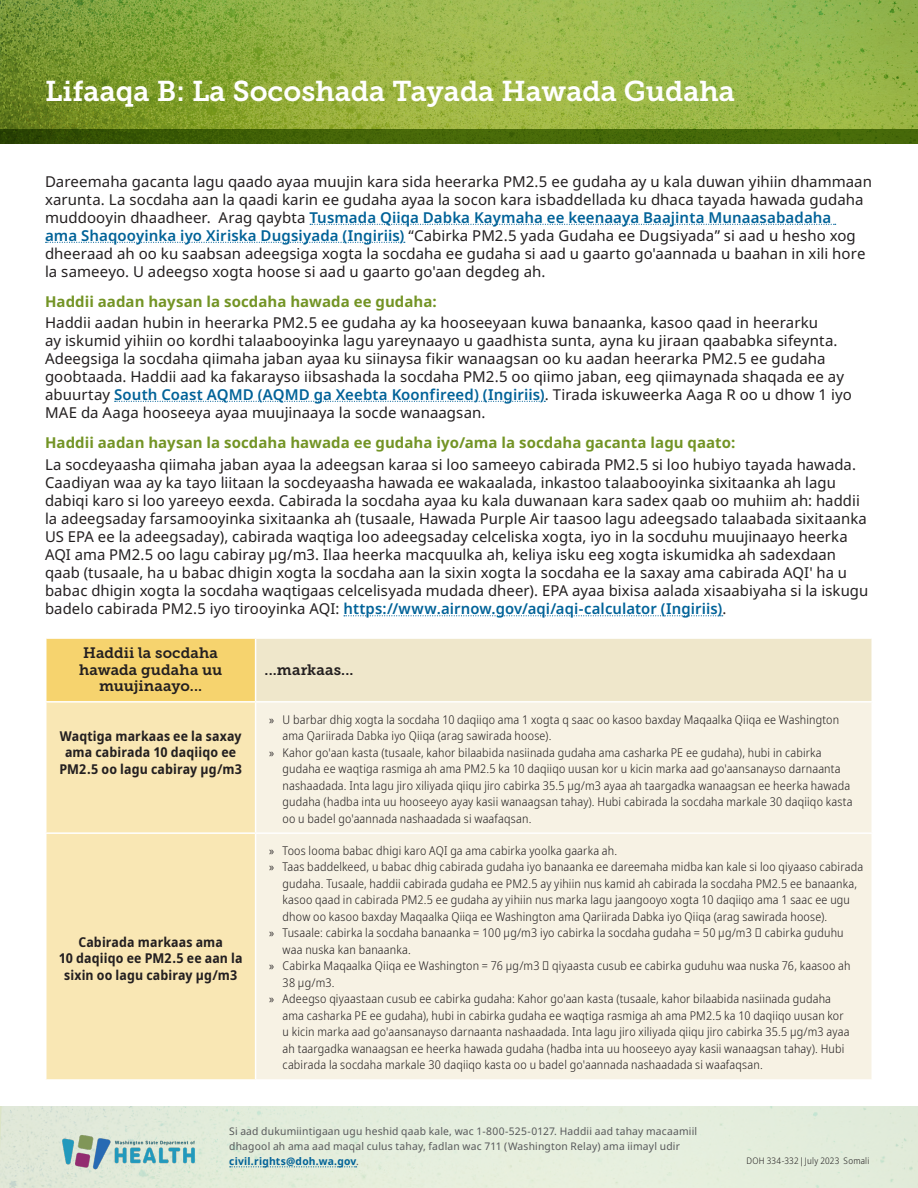
<style>
.page{position:relative;width:918px;height:1188px;background:#fff}
.page>*{position:absolute;margin:0;border:0;box-sizing:border-box;transform-origin:0 0}
.t1{font:28.5px "Museo Slab 700";color:#fff}
.t2{font:15px/18px "Noto Sans";letter-spacing:.005em;color:#231f20}
.t3{font:700 15px "Noto Sans";color:#739425}
.t4{font:15px/16.5px "Museo Slab 700";letter-spacing:.005em;color:#231f20;text-align:center}
.t5{font:700 semi-condensed 13.5px/16.5px "Noto Sans";letter-spacing:.01em;color:#231f20;text-align:center}
.t6{font:300 semi-condensed 12px "Noto Sans";letter-spacing:.01em;color:#231f20}
.t7{font:10.5px/15px "Noto Sans";letter-spacing:.02em;color:#57585a}
.t8{font:300 semi-condensed 9px "Noto Sans";letter-spacing:.025em;color:#231f20}
.s1{font-weight:600;color:#016298}
.s2{font-family:"Myriad Pro";font-weight:400;font-stretch:normal}
.s3{font-weight:700;color:#016298}
.s4{font-family:"Avenir";font-weight:400;font-stretch:normal}
</style>
<div class="page">
<img style="left:0;top:0;width:918px;height:129px">
<svg style="left:0;top:129px;width:918px;height:15px;background:#416107"></svg>
<div style="left:46px;top:638px;width:210px;height:64px;background:#f6d36e"></div>
<div style="left:256px;top:638px;width:616px;height:64px;background:#efe7cb"></div>
<svg style="left:46px;top:703px;width:209px;height:376px;background:#f9e8b7"></svg>
<div style="left:256px;top:703px;width:616px;height:376px;background:#f7f2e4"></div>
<hr style="left:45px;top:701px;width:211px;height:2px;background:#fff">
<hr style="left:45px;top:832px;width:211px;height:2px;background:#fff">
<hr style="left:45px;top:637px;width:211px;height:2px;background:#fff">
<hr style="left:256px;top:637px;width:617px;height:2px;background:#fff">
<hr style="left:255px;top:639px;width:1px;height:62px;background:#fff">
<hr style="left:256px;top:701px;width:617px;height:2px;background:#fff">
<hr style="left:256px;top:832px;width:617px;height:2px;background:#fff">
<div style="left:0;top:1107px;width:918px;height:81px;background:#e4eddc"></div>
<img style="left:59px;top:1131px;width:139px;height:41px">
<svg style="left:230px;top:1166px;width:127px;height:1px"></svg>
<svg style="left:310px;top:224px;width:526px;height:1px"></svg>
<svg style="left:46px;top:242px;width:359px;height:1px"></svg>
<svg style="left:115px;top:401px;width:430px;height:1px"></svg>
<svg style="left:344px;top:615px;width:379px;height:1px"></svg>
<svg style="left:756px;top:929px;width:5px;height:8px"></svg>
<svg style="left:543px;top:962px;width:5px;height:8px"></svg>
<h1 class="t1" style="left:45px;top:75px;width:691px">Lifaaqa B: La Socoshada Tayada Hawada Gudaha</h1>
<p class="t2" style="left:45px;top:173px;width:829px">Dareemaha gacanta lagu qaado ayaa muujin kara sida heerarka PM2.5 ee gudaha ay u kala duwan yihiin dhammaan xarunta. La socdaha aan la qaadi karin ee gudaha ayaa la socon kara isbaddellada ku dhaca tayada hawada gudaha muddooyin dhaadheer. Arag qaybta <span class="s1">Tusmada Qiiqa Dabka Kaymaha ee keenaaya Baajinta Munaasabadaha<br>ama Shaqooyinka iyo Xiriska Dugsiyada (Ingiriis)</span> “Cabirka PM2.5 yada Gudaha ee Dugsiyada” si aad u hesho xog dheeraad ah oo ku saabsan adeegsiga xogta la socdaha ee gudaha si aad u gaarto go'aannada u baahan in xili hore la sameeyo. U adeegso xogta hoose si aad u gaarto go'aan degdeg ah.</p>
<p class="t3" style="left:45px;top:293px;width:393px">Haddii aadan haysan la socdaha hawada ee gudaha:</p>
<p class="t2" style="left:45px;top:314px;width:808px">Haddii aadan hubin in heerarka PM2.5 ee gudaha ay ka hooseeyaan kuwa banaanka, kasoo qaad in heerarku<br>ay iskumid yihiin oo kordhi talaabooyinka lagu yareynaayo u gaadhista sunta, ayna ku jiraan qaababka sifeynta.<br>Adeegsiga la socdaha qiimaha jaban ayaa ku siinaysa fikir wanaagsan oo ku aadan heerarka PM2.5 ee gudaha goobtaada. Haddii aad ka fakarayso iibsashada la socdaha PM2.5 oo qiimo jaban, eeg qiimaynada shaqada ee ay abuurtay <span class="s1">South Coast AQMD (AQMD ga Xeebta Koonfireed) (Ingiriis)</span>. Tirada iskuweerka Aaga R oo u dhow 1 iyo MAE da Aaga hooseeya ayaa muujinaaya la socde wanaagsan.</p>
<p class="t3" style="left:45px;top:434px;width:692px">Haddii aadan haysan la socdaha hawada ee gudaha iyo/ama la socdaha gacanta lagu qaato:</p>
<p class="t2" style="left:45px;top:456px;width:825px">La socdeyaasha qiimaha jaban ayaa la adeegsan karaa si loo sameeyo cabirada PM2.5 si loo hubiyo tayada hawada.<br>Caadiyan waa ay ka tayo liitaan la socdeyaasha hawada ee wakaalada, inkastoo talaabooyinka sixitaanka ah lagu dabiqi karo si loo yareeyo eexda. Cabirada la socdaha ayaa ku kala duwanaan kara sadex qaab oo muhiim ah: haddii la adeegsaday farsamooyinka sixitaanka ah (tusaale, Hawada Purple Air taasoo lagu adeegsado talaabada sixitaanka US EPA ee la adeegsaday), cabirada waqtiga loo adeegsaday celceliska xogta, iyo in la socduhu muujinaayo heerka AQI ama PM2.5 oo lagu cabiray µg/m3. Ilaa heerka macquulka ah, keliya isku eeg xogta iskumidka ah sadexdaan qaab (tusaale, ha u babac dhigin xogta la socdaha aan la sixin xogta la socdaha ee la saxay ama cabirada AQI' ha u babac dhigin xogta la socdaha waqtigaas celcelisyada mudada dheer). EPA ayaa bixisa aalada xisaabiyaha si la iskugu badelo cabirada PM2.5 iyo tirooyinka AQI: <span class="s1">https://www.airnow.gov/aqi/aqi-calculator (Ingiriis)</span>.</p>
<p class="t4" style="left:79px;top:645px;width:145px">Haddii la socdaha hawada gudaha uu muujinaayo...</p>
<p class="t5" style="left:59px;top:728px;width:184px">Waqtiga markaas ee la saxay ama cabirada 10 daqiiqo ee<br>PM2.5 oo lagu cabiray µg/m3</p>
<p class="t5" style="left:59px;top:934px;width:185px">Cabirada markaas ama<br>10 daqiiqo ee PM2.5 ee aan la sixin oo lagu cabiray µg/m3</p>
<p class="t4" style="left:265px;top:661px;width:90px">...markaas...</p>
<p class="t6" style="left:269px;top:711px;width:572px"><span class="s2">»</span> U barbar dhig xogta la socdaha 10 daqiiqo ama 1 xogta q saac oo kasoo baxday Maqaalka Qiiqa ee Washington</p>
<p class="t6" style="left:283px;top:727px;width:270px">ama Qariirada Dabka iyo Qiiqa (arag sawirada hoose).</p>
<p class="t6" style="left:269px;top:744px;width:554px"><span class="s2">»</span> Kahor go'aan kasta (tusaale, kahor bilaabida nasiinada gudaha ama casharka PE ee gudaha), hubi in cabirka</p>
<p class="t6" style="left:283px;top:760px;width:560px">gudaha ee waqtiga rasmiga ah ama PM2.5 ka 10 daqiiqo uusan kor u kicin marka aad go'aansanayso darnaanta</p>
<p class="t6" style="left:283px;top:777px;width:569px">nashaadada. Inta lagu jiro xiliyada qiiqu jiro cabirka 35.5 µg/m3 ayaa ah taargadka wanaagsan ee heerka hawada</p>
<p class="t6" style="left:283px;top:793px;width:572px">gudaha (hadba inta uu hooseeyo ayay kasii wanaagsan tahay). Hubi cabirada la socdaha markale 30 daqiiqo kasta</p>
<p class="t6" style="left:283px;top:810px;width:250px">oo u badel go'aannada nashaadada si waafaqsan.</p>
<p class="t6" style="left:269px;top:842px;width:350px"><span class="s2">»</span> Toos looma babac dhigi karo AQI ga ama cabirka yoolka gaarka ah.</p>
<p class="t6" style="left:269px;top:859px;width:596px"><span class="s2">»</span> Taas baddelkeed, u babac dhig cabirada gudaha iyo banaanka ee dareemaha midba kan kale si loo qiyaaso cabirada</p>
<p class="t6" style="left:283px;top:875px;width:576px">gudaha. Tusaale, haddii cabirada gudaha ee PM2.5 ay yihiin nus kamid ah cabirada la socdaha PM2.5 ee banaanka,</p>
<p class="t6" style="left:283px;top:892px;width:569px">kasoo qaad in cabirada PM2.5 ee gudaha ay yihiin nus marka lagu jaangooyo xogta 10 daqiiqo ama 1 saac ee ugu</p>
<p class="t6" style="left:283px;top:908px;width:546px">dhow oo kasoo baxday Maqaalka Qiiqa ee Washington ama Qariirada Dabka iyo Qiiqa (arag sawirada hoose).</p>
<p class="t6" style="left:269px;top:925px;width:576px"><span class="s2">»</span> Tusaale: cabirka la socdaha banaanka = 100 µg/m3 iyo cabirka la socdaha gudaha = 50 µg/m3 cabirka guduhu</p>
<p class="t6" style="left:283px;top:941px;width:130px">waa nuska kan banaanka.</p>
<p class="t6" style="left:269px;top:958px;width:583px"><span class="s2">»</span> Cabirka Maqaalka Qiiqa ee Washington = 76 µg/m3 qiyaasta cusub ee cabirka guduhu waa nuska 76, kaasoo ah</p>
<p class="t6" style="left:283px;top:974px;width:53px">38 µg/m3.</p>
<p class="t6" style="left:269px;top:991px;width:563px"><span class="s2">»</span> Adeegso qiyaastaan cusub ee cabirka gudaha: Kahor go'aan kasta (tusaale, kahor bilaabida nasiinada gudaha</p>
<p class="t6" style="left:283px;top:1007px;width:563px">ama casharka PE ee gudaha), hubi in cabirka gudaha ee waqtiga rasmiga ah ama PM2.5 ka 10 daqiiqo uusan kor</p>
<p class="t6" style="left:283px;top:1024px;width:568px">u kicin marka aad go'aansanayso darnaanta nashaadada. Inta lagu jiro xiliyada qiiqu jiro cabirka 35.5 µg/m3 ayaa</p>
<p class="t6" style="left:283px;top:1040px;width:563px">ah taargadka wanaagsan ee heerka hawada gudaha (hadba inta uu hooseeyo ayay kasii wanaagsan tahay). Hubi</p>
<p class="t6" style="left:283px;top:1057px;width:482px">cabirada la socdaha markale 30 daqiiqo kasta oo u badel go'aannada nashaadada si waafaqsan.</p>
<p class="t7" style="left:229px;top:1124px;width:470px">Si aad dukumiintigaan ugu heshid qaab kale, wac 1-800-525-0127. Haddii aad tahay macaamiil dhagool ah ama aad maqal culus tahay, fadlan wac 711 (Washington Relay) ama iimayl udir <span class="s3">civil.rights@doh.wa.gov</span>.</p>
<p class="t8" style="left:746px;top:1154px;width:124px">DOH 334-332 <span class="s4">|</span> July 2023 Somali</p>
</div>
